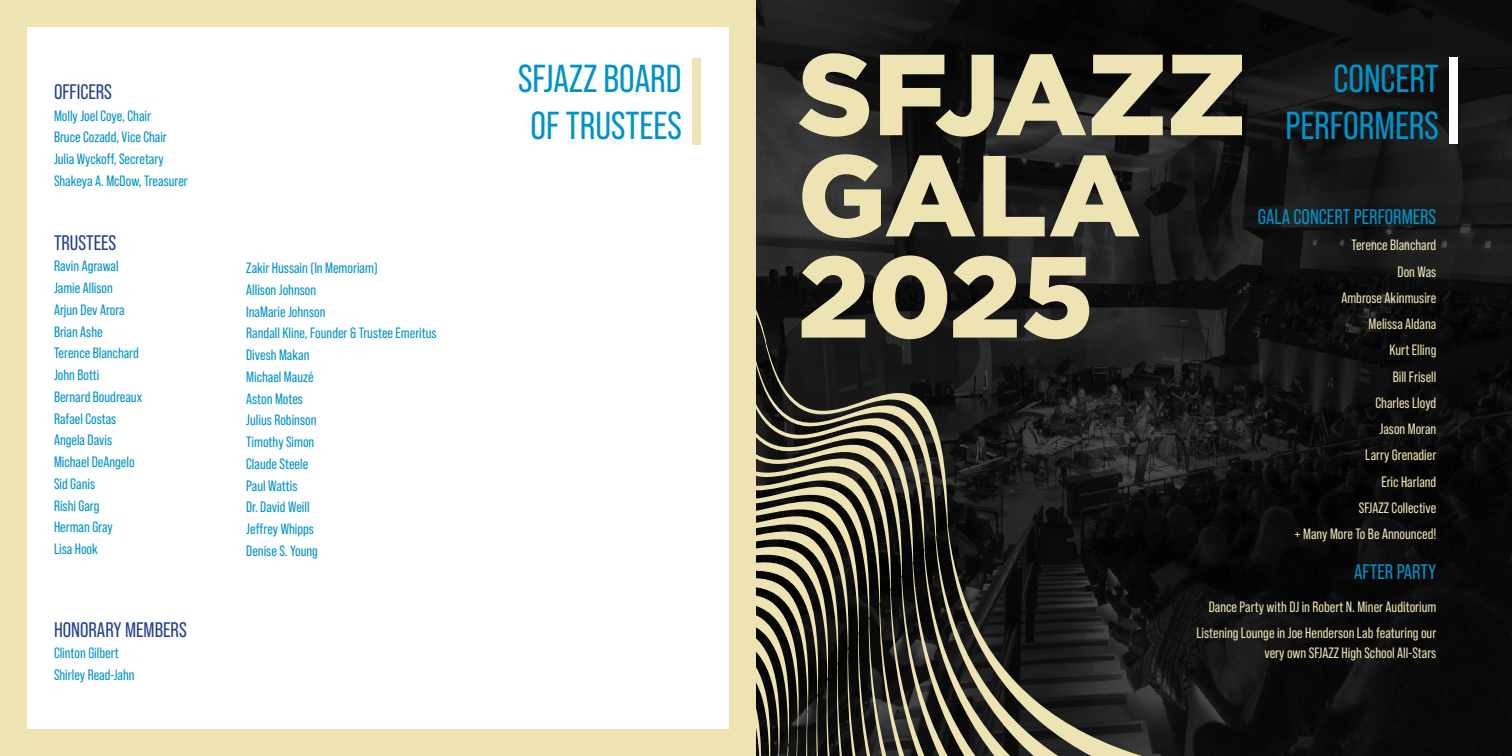
<style>
.page{position:relative;width:1512px;height:756px;background:#fff}
.page>*{position:absolute;margin:0;border:0;box-sizing:border-box;transform-origin:0 0}
.t1{font:39px/46.8px "Bebas Neue Pro";color:#0093c9;text-align:center}
.t2{font:21px "Bebas Neue Pro";color:#25408f}
.t3{font:21px "Bebas Neue Pro";color:#0093c9}
.t4{font:15px/21.8px "Bebas Neue Pro";color:#0093c9}
.t5{font:15px/26.2px "Bebas Neue Pro";color:#eee3b2;text-align:right}
</style>
<div class="page">
<svg style="left:756px;top:0;width:756px;height:756px;background:#111"></svg>
<div style="left:0;top:0;width:756px;height:756px;background:#eee3b2"></div>
<div style="left:27px;top:27px;width:702px;height:702px;background:#fff"></div>
<div style="left:692px;top:58px;width:9px;height:87px;background:#eee3b2"></div>
<div style="left:1449px;top:57px;width:9px;height:86px;background:#fff"></div>
<svg style="left:799px;top:53px;width:443px;height:111px;background:#76725c"></svg>
<svg style="left:756px;top:164px;width:691px;height:592px;background:#38362e"></svg>
<svg style="left:901px;top:575px;width:12px;height:181px;background:#3b3931"></svg>
<svg style="left:913px;top:563px;width:11px;height:193px;background:#444238"></svg>
<svg style="left:924px;top:550px;width:11px;height:206px;background:#3e3b32"></svg>
<svg style="left:935px;top:537px;width:12px;height:219px;background:#413f34"></svg>
<svg style="left:947px;top:525px;width:500px;height:231px;background:#1b1b19"></svg>
<h2 class="t2" style="left:54px;top:80px;width:60px">OFFICERS</h2>
<p class="t4" style="left:54px;top:104px;width:135px">Molly Joel Coye, Chair<br>Bruce Cozadd, Vice Chair<br>Julia Wyckoff, Secretary<br>Shakeya A. McDow, Treasurer</p>
<h2 class="t2" style="left:54px;top:230px;width:64px">TRUSTEES</h2>
<p class="t4" style="left:54px;top:255px;width:90px">Ravin Agrawal<br>Jamie Allison<br>Arjun Dev Arora<br>Brian Ashe<br>Terence Blanchard<br>John Botti<br>Bernard Boudreaux<br>Rafael Costas<br>Angela Davis<br>Michael DeAngelo<br>Sid Ganis<br>Rishi Garg<br>Herman Gray<br>Lisa Hook</p>
<p class="t4" style="left:246px;top:257px;width:192px">Zakir Hussain (In Memoriam)<br>Allison Johnson<br>InaMarie Johnson<br>Randall Kline, Founder &amp; Trustee Emeritus<br>Divesh Makan<br>Michael Mauzé<br>Aston Motes<br>Julius Robinson<br>Timothy Simon<br>Claude Steele<br>Paul Wattis<br>Dr. David Weill<br>Jeffrey Whipps<br>Denise S. Young</p>
<h2 class="t2" style="left:54px;top:617px;width:134px">HONORARY MEMBERS</h2>
<p class="t4" style="left:54px;top:642px;width:82px">Clinton Gilbert<br>Shirley Read-Jahn</p>
<h1 class="t1" style="left:518px;top:55px;width:165px">SFJAZZ BOARD<br>OF TRUSTEES</h1>
<h1 class="t1" style="left:1285px;top:55px;width:155px;text-align:right">CONCERT<br>PERFORMERS</h1>
<h2 class="t3" style="left:1258px;top:205px;width:180px">GALA CONCERT PERFORMERS</h2>
<p class="t5" style="left:1295px;top:232px;width:143px">Terence Blanchard<br>Don Was<br>Ambrose Akinmusire<br>Melissa Aldana<br>Kurt Elling<br>Bill Frisell<br>Charles Lloyd<br>Jason Moran<br>Larry Grenadier<br>Eric Harland<br>SFJAZZ Collective<br>+ Many More To Be Announced!</p>
<h2 class="t3" style="left:1354px;top:560px;width:84px">AFTER PARTY</h2>
<p class="t5" style="left:1196px;top:593px;width:241px">Dance Party with DJ in Robert N. Miner Auditorium<br>Listening Lounge in Joe Henderson Lab featuring our</p>
<p class="t5" style="left:1264px;top:639px;width:174px">very own SFJAZZ High School All-Stars</p>
</div>
